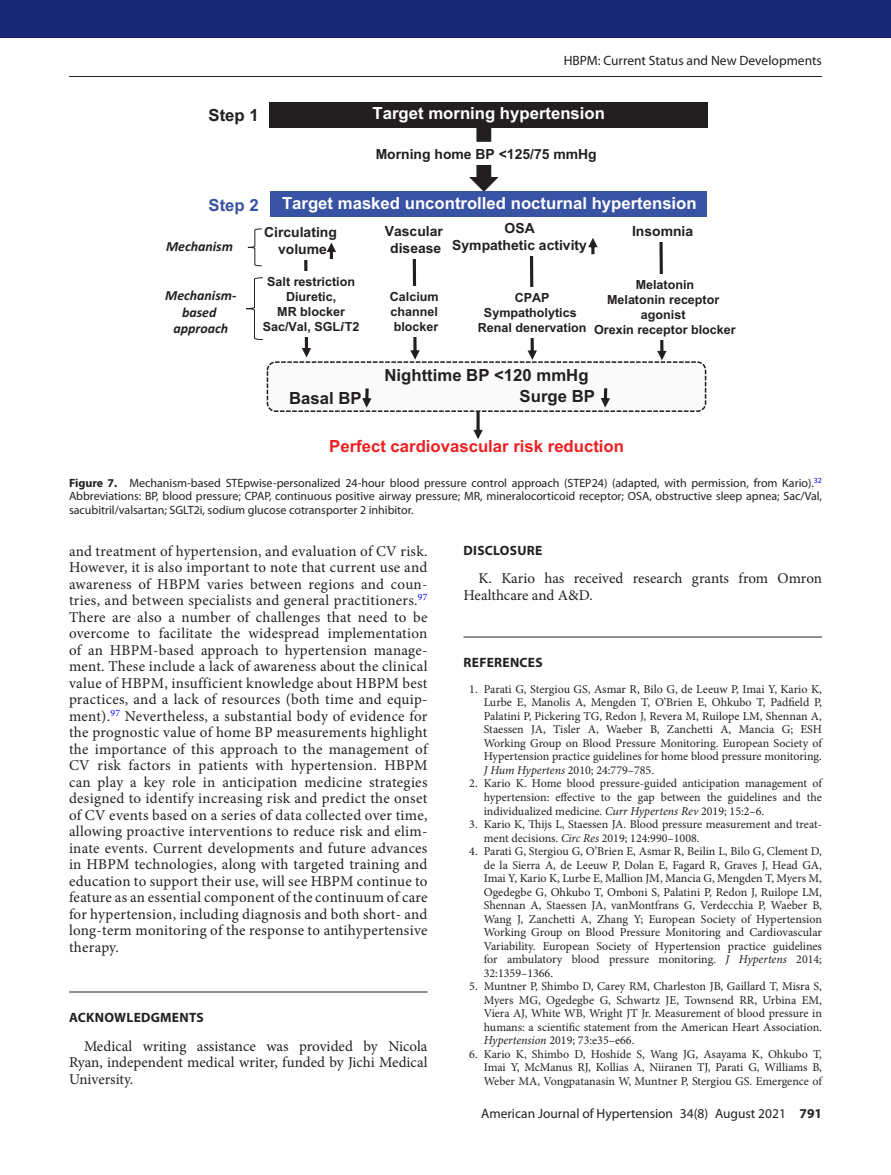
<style>
.page{position:relative;width:891px;height:1175px;background:#fff}
.page>*{position:absolute;margin:0;border:0;box-sizing:border-box;transform-origin:0 0}
.t1{font:700 16.8px "Arial";color:#fff}
.t2{font:700 16.8px "Arial";color:#231f20}
.t3{font:700 16.8px "Arial";color:#ee1f23}
.t4{font:700 16.8px "Arial";color:#3853a3}
.t5{font:15px/16.5px "Minion Pro";letter-spacing:.005em;color:#231f20;text-align:justify}
.t6{font:700 13.95px/16.6px "Arial";color:#231f20;text-align:center}
.t7{font:italic 700 13.95px/16.6px "Calibri";color:#231f20;text-align:center}
.t8{font:13.5px "Myriad Pro";color:#231f20}
.t9{font:700 13.5px "Myriad Pro";letter-spacing:.02em;color:#231f20}
.t10{font:700 12.6px/15px "Arial";color:#231f20;text-align:center}
.t11{font:12px/13.5px "Minion Pro";color:#231f20;text-align:justify}
.t12{font:12px/13.5px "Myriad Pro";color:#231f20;text-align:justify}
.s1{font-style:italic}
.s2{font-weight:700}
</style>
<div class="page">
<hr style="left:69px;top:76px;width:753px;height:1px;background:#231f20">
<div style="left:0;top:0;width:891px;height:38px;background:#192575"></div>
<hr style="left:69px;top:991px;width:358px;height:1px;background:#231f20">
<hr style="left:463px;top:636px;width:359px;height:1px;background:#231f20">
<div style="left:267px;top:362px;width:438px;height:49px;background:#fafafa;border-radius:8px"></div>
<div style="left:267px;top:361px;width:439px;height:51px;border:2px dashed #231f20;border-radius:8px"></div>
<svg style="left:410px;top:259px;width:10px;height:100px"></svg>
<svg style="left:473px;top:411px;width:10px;height:28px"></svg>
<svg style="left:302px;top:260px;width:9px;height:97px"></svg>
<svg style="left:527px;top:256px;width:10px;height:104px"></svg>
<svg style="left:657px;top:242px;width:9px;height:118px"></svg>
<div style="left:344px;top:286px;width:140px;height:51px;background:#fff"></div>
<div style="left:262px;top:271px;width:115px;height:66px;background:#fff"></div>
<div style="left:464px;top:287px;width:136px;height:51px;background:#fff"></div>
<div style="left:590px;top:274px;width:140px;height:66px;background:#fff"></div>
<div style="left:269px;top:102px;width:438px;height:26px;background:#231f20"></div>
<svg style="left:469px;top:128px;width:30px;height:64px"></svg>
<div style="left:271px;top:192px;width:436px;height:25px;background:#3853a3"></div>
<div style="left:352px;top:142px;width:254px;height:23px;background:#fff"></div>
<svg style="left:588px;top:238px;width:10px;height:16px"></svg>
<svg style="left:327px;top:242px;width:9px;height:17px"></svg>
<svg style="left:362px;top:388px;width:9px;height:19px"></svg>
<svg style="left:601px;top:388px;width:9px;height:19px"></svg>
<svg style="left:246px;top:228px;width:17px;height:112px"></svg>
<h1 class="t2" style="left:208px;top:104px;width:52px">Step 1</h1>
<p class="t8" style="left:564px;top:52px;width:260px">HBPM: Current Status and New Developments</p>
<h1 class="t1" style="left:373px;top:102px;width:234px">Target morning hypertension</h1>
<p class="t6" style="left:376px;top:146px;width:222px">Morning home BP &lt;125/75 mmHg</p>
<h1 class="t1" style="left:282px;top:191px;width:416px">Target masked uncontrolled nocturnal hypertension</h1>
<p class="t6" style="left:452px;top:220px;width:136px">OSA<br>Sympathetic activity</p>
<h1 class="t4" style="left:208px;top:194px;width:52px">Step 2</h1>
<p class="t6" style="left:385px;top:223px;width:60px">Vascular disease</p>
<p class="t6" style="left:264px;top:224px;width:74px">Circulating</p>
<p class="t6" style="left:632px;top:224px;width:63px">Insomnia</p>
<p class="t6" style="left:278px;top:241px;width:50px">volume</p>
<p class="t7" style="left:166px;top:237px;width:68px">Mechanism</p>
<p class="t7" style="left:165px;top:286px;width:73px">Mechanism&shy;based approach</p>
<p class="t10" style="left:263px;top:275px;width:98px">Salt restriction<br>Diuretic,<br>MR blocker<br>Sac/Val, SGL<span class="s1">i</span>T2</p>
<p class="t10" style="left:594px;top:277px;width:143px">Melatonin<br>Melatonin receptor agonist<br>Orexin receptor blocker</p>
<p class="t10" style="left:390px;top:290px;width:50px;text-align:justify">Calcium channel blocker</p>
<p class="t10" style="left:478px;top:291px;width:110px">CPAP<br>Sympatholytics<br>Renal denervation</p>
<h1 class="t2" style="left:384px;top:363px;width:206px">Nighttime BP &lt;120 mmHg</h1>
<h1 class="t2" style="left:289px;top:387px;width:74px">Basal BP</h1>
<h1 class="t2" style="left:520px;top:385px;width:77px">Surge BP</h1>
<h1 class="t3" style="left:329px;top:435px;width:296px">Perfect cardiovascular risk reduction</h1>
<p class="t12" style="left:69px;top:475px;width:754px"><span class="s2">Figure 7.</span> Mechanism-based STEpwise-personalized 24-hour blood pressure control approach (STEP24) (adapted, with permission, from Kario).<sup>32<br></sup>Abbreviations: BP, blood pressure; CPAP, continuous positive airway pressure; MR, mineralocorticoid receptor; OSA, obstructive sleep apnea; Sac/Val, sacubitril/valsartan; SGLT2i, sodium glucose cotransporter 2 inhibitor.</p>
<p class="t5" style="left:69px;top:542px;width:360px">and treatment of hypertension, and evaluation of CV risk.<br>However, it is also important to note that current use and awareness of HBPM varies between regions and coun&shy;tries, and between specialists and general practitioners.<sup>97<br></sup>There are also a number of challenges that need to be overcome to facilitate the widespread implementation of an HBPM-based approach to hypertension manage&shy;ment. These include a lack of awareness about the clinical value of HBPM, insufficient knowledge about HBPM best practices, and a lack of resources (both time and equip&shy;ment).<sup>97</sup> Nevertheless, a substantial body of evidence for the prognostic value of home BP measurements highlight the importance of this approach to the management of CV risk factors in patients with hypertension. HBPM can play a key role in anticipation medicine strategies designed to identify increasing risk and predict the onset of CV events based on a series of data collected over time, allowing proactive interventions to reduce risk and elim&shy;inate events. Current developments and future advances in HBPM technologies, along with targeted training and education to support their use, will see HBPM continue to feature as an essential component of the continuum of care for hypertension, including diagnosis and both short- and long-term monitoring of the response to antihypertensive therapy.</p>
<p class="t9" style="left:69px;top:1008px;width:136px">ACKNOWLEDGMENTS</p>
<p class="t5" style="left:69px;top:1037px;width:360px;text-indent:15px">Medical writing assistance was provided by Nicola Ryan, independent medical writer, funded by Jichi Medical University.</p>
<p class="t9" style="left:464px;top:541px;width:80px">DISCLOSURE</p>
<p class="t5" style="left:463px;top:570px;width:360px;text-indent:15px">K. Kario has received research grants from Omron<br>Healthcare and A&amp;D.</p>
<p class="t9" style="left:464px;top:654px;width:81px">REFERENCES</p>
<p class="t11" style="left:484px;top:682px;width:340px;text-indent:-14px">1. Parati G, Stergiou GS, Asmar R, Bilo G, de Leeuw P, Imai Y, Kario K, Lurbe E, Manolis A, Mengden T, O’Brien E, Ohkubo T, Padfield P, Palatini P, Pickering TG, Redon J, Revera M, Ruilope LM, Shennan A, Staessen JA, Tisler A, Waeber B, Zanchetti A, Mancia G; ESH Working Group on Blood Pressure Monitoring. European Society of Hypertension practice guidelines for home blood pressure monitoring.<br><span class="s1">J Hum Hypertens</span> 2010; 24:779–785.</p>
<p class="t11" style="left:484px;top:777px;width:340px;text-indent:-14px">2. Kario K. Home blood pressure-guided anticipation management of hypertension: effective to the gap between the guidelines and the individualized medicine. <span class="s1">Curr Hypertens Rev</span> 2019; 15:2–6.</p>
<p class="t11" style="left:484px;top:817px;width:340px;text-indent:-14px">3. Kario K, Thijs L, Staessen JA. Blood pressure measurement and treat&shy;ment decisions. <span class="s1">Circ Res</span> 2019; 124:990–1008.</p>
<p class="t11" style="left:484px;top:844px;width:340px;text-indent:-14px">4. Parati G, Stergiou G, O’Brien E, Asmar R, Beilin L, Bilo G, Clement D, de la Sierra A, de Leeuw P, Dolan E, Fagard R, Graves J, Head GA, Imai Y, Kario K, Lurbe E, Mallion JM, Mancia G, Mengden T, Myers M, Ogedegbe G, Ohkubo T, Omboni S, Palatini P, Redon J, Ruilope LM, Shennan A, Staessen JA, vanMontfrans G, Verdecchia P, Waeber B, Wang J, Zanchetti A, Zhang Y; European Society of Hypertension Working Group on Blood Pressure Monitoring and Cardiovascular Variability. European Society of Hypertension practice guidelines for ambulatory blood pressure monitoring. <span class="s1">J Hypertens</span> 2014; 32:1359–1366.</p>
<p class="t11" style="left:484px;top:979px;width:340px;text-indent:-14px">5. Muntner P, Shimbo D, Carey RM, Charleston JB, Gaillard T, Misra S, Myers MG, Ogedegbe G, Schwartz JE, Townsend RR, Urbina EM, Viera AJ, White WB, Wright JT Jr. Measurement of blood pressure in humans: a scientific statement from the American Heart Association.<br><span class="s1">Hypertension</span> 2019; 73:e35–e66.</p>
<p class="t11" style="left:484px;top:1047px;width:340px;text-indent:-14px">6. Kario K, Shimbo D, Hoshide S, Wang JG, Asayama K, Ohkubo T, Imai Y, McManus RJ, Kollias A, Niiranen TJ, Parati G, Williams B, Weber MA, Vongpatanasin W, Muntner P, Stergiou GS. Emergence of</p>
<p class="t8" style="left:481px;top:1105px;width:342px">American Journal of Hypertension 34(8) August 2021 <span class="s2">791</span></p>
</div>
